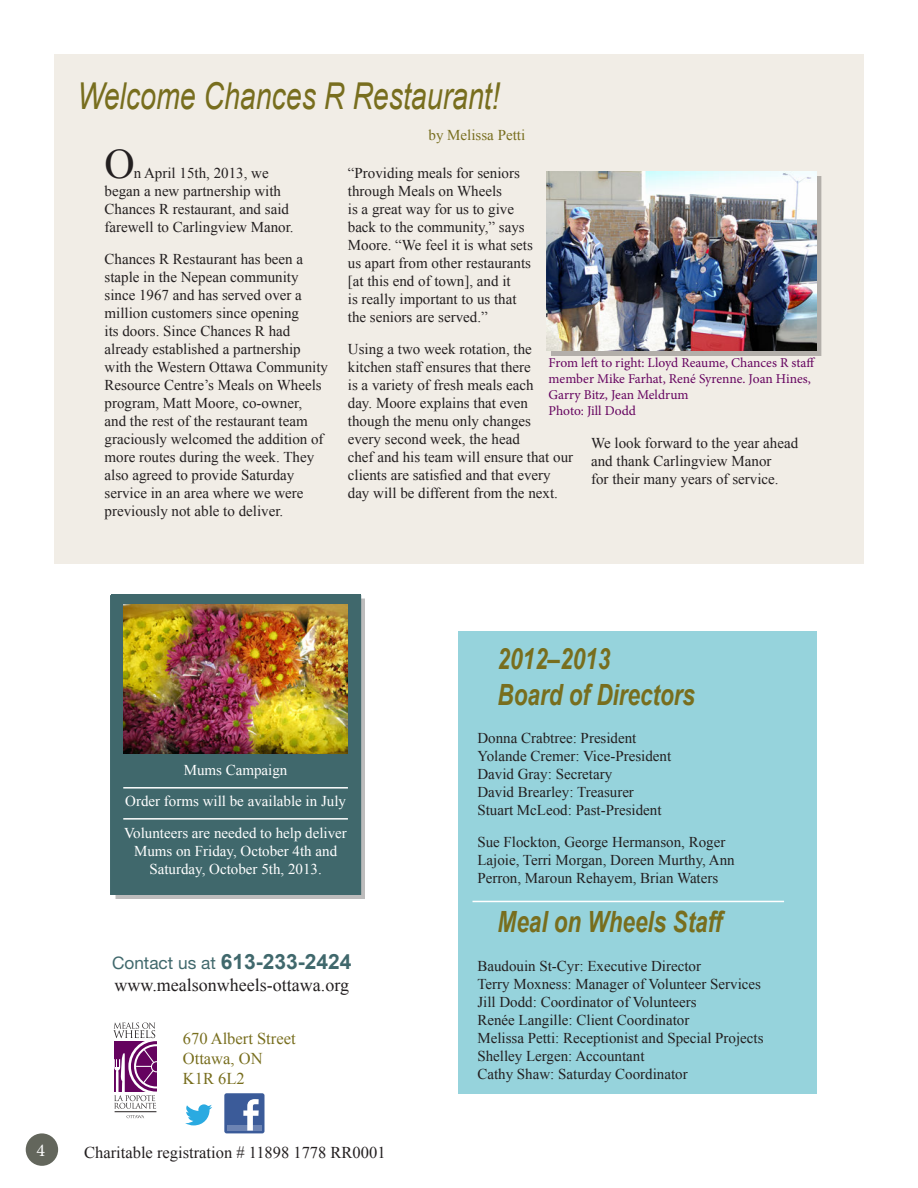
<style>
.page{position:relative;width:918px;height:1188px;background:#fff}
.page>*{position:absolute;margin:0;border:0;box-sizing:border-box;transform-origin:0 0}
.t1{font:42px "Times New Roman";color:#231f20}
.t2{font:italic 37.05px "Arial";color:#786e1e;scale:.77 1}
.t3{font:italic 700 29.25px/36px "Arial";color:#786e1e;scale:.77 1}
.t4{font:700 21px "Arial";color:#40686c}
.t5{font:18px "Times New Roman";color:#231f20}
.t6{font:18px "Minion Pro";color:#fff}
.t7{font:16.5px "Times New Roman";color:#231f20}
.t8{font:16.5px/19.8px "Times New Roman";color:#786e1e}
.t9{font:15px/18px "Times New Roman";color:#231f20}
.t10{font:15px/31.5px "Times New Roman";color:#fff;text-align:center}
.t11{font:15px "Times New Roman";color:#786e1e}
.t12{font:13.5px/16.2px "Minion Pro";letter-spacing:-.005em;color:#65035f}
.s1{font-family:"Helvetica Neue LT Std";font-weight:400;font-size:17.25px}
</style>
<div class="page">
<div style="left:115px;top:599px;width:250px;height:300px;background:#231f20;opacity:.3"></div>
<div style="left:111px;top:594px;width:249px;height:300px;background:#40686c"></div>
<div style="left:458px;top:631px;width:358px;height:462px;background:#96d3dc"></div>
<div style="left:54px;top:54px;width:810px;height:510px;background:#f1ede6"></div>
<svg style="left:127px;top:1115px;width:17px;height:3px"></svg>
<hr style="left:115px;top:1111px;width:41px;height:1px;background:#231f20">
<svg style="left:113px;top:1023px;width:44px;height:86px"></svg>
<svg style="left:185px;top:1104px;width:27px;height:21px"></svg>
<div style="left:224px;top:1093px;width:41px;height:40px;background:#3b5b99;border-radius:2px"></div>
<div style="left:227px;top:1125px;width:35px;height:6px;background:#6d84b3"></div>
<svg style="left:243px;top:1099px;width:16px;height:32px"></svg>
<div style="left:26px;top:1133px;width:32px;height:33px;background:#63665c;border-radius:50%"></div>
<img style="left:123px;top:604px;width:225px;height:150px">
<div style="left:551px;top:176px;width:270px;height:180px;background:#231f20;opacity:.3"></div>
<img style="left:546px;top:171px;width:270px;height:180px">
<hr style="left:472px;top:901px;width:312px;height:1px;background:#fff">
<div style="left:110px;top:595px;width:251px;height:300px;border:2px solid #40686c"></div>
<hr style="left:123px;top:787px;width:225px;height:2px;background:#fff">
<hr style="left:123px;top:818px;width:225px;height:2px;background:#fff">
<h2 class="t2" style="left:77px;top:72px;width:550px">Welcome Chances R Restaurant!</h2>
<h1 class="t1" style="left:105px;top:136px;width:32px">O</h1>
<p class="t9" style="left:105px;top:164px;width:191px;text-indent:29px">n April 15th, 2013, we began a new partnership with<br>Chances R restaurant, and said farewell to Carlingview Manor.</p>
<p class="t9" style="left:105px;top:249px;width:225px">Chances R Restaurant has been a staple in the Nepean community since 1967 and has served over a million customers since opening<br>its doors. Since Chances R had already established a partnership with the Western Ottawa Community<br>Resource Centre’s Meals on Wheels program, Matt Moore, co-owner,<br>and the rest of the restaurant team graciously welcomed the addition of more routes during the week. They also agreed to provide Saturday service in an area where we were previously not able to deliver.</p>
<p class="t11" style="left:429px;top:125px;width:98px">by Melissa Petti</p>
<p class="t9" style="left:348px;top:164px;width:187px">“Providing meals for seniors through Meals on Wheels<br>is a great way for us to give back to the community,” says<br>Moore. “We feel it is what sets us apart from other restaurants [at this end of town], and it<br>is really important to us that the seniors are served.”</p>
<p class="t9" style="left:348px;top:339px;width:227px">Using a two week rotation, the kitchen staff ensures that there<br>is a variety of fresh meals each<br>day. Moore explains that even though the menu only changes<br>every second week, the head<br>chef and his team will ensure that our clients are satisfied and that every day will be different from the next.</p>
<p class="t12" style="left:549px;top:354px;width:268px">From left to right: Lloyd Reaume, Chances R staff member Mike Farhat, René Syrenne. Joan Hines, Garry Bitz, Jean Meldrum<br>Photo: Jill Dodd</p>
<p class="t9" style="left:591px;top:434px;width:209px">We look forward to the year ahead and thank Carlingview Manor<br>for their many years of service.</p>
<p class="t6" style="left:36px;top:1138px;width:10px">4</p>
<p class="t10" style="left:124px;top:754px;width:224px">Mums Campaign<br>Order forms will be available in July<br>Volunteers are needed to help deliver</p>
<p class="t10" style="left:134px;top:842px;width:205px;line-height:18px">Mums on Friday, October 4th and<br>Saturday, October 5th, 2013.</p>
<h3 class="t4" style="left:112px;top:948px;width:241px"><span class="s1">Contact us at</span> 613-233-2424</h3>
<p class="t5" style="left:115px;top:973px;width:236px">www.mealsonwheels-ottawa.org</p>
<p class="t8" style="left:183px;top:1029px;width:114px">670 Albert Street<br>Ottawa, ON<br>K1R 6L2</p>
<p class="t7" style="left:84px;top:1141px;width:303px">Charitable registration # 11898 1778 RR0001</p>
<h3 class="t3" style="left:498px;top:642px;width:258px">2012–2013<br>Board of Directors</h3>
<p class="t9" style="left:477px;top:729px;width:195px">Donna Crabtree: President<br>Yolande Cremer: Vice-President<br>David Gray: Secretary<br>David Brearley: Treasurer<br>Stuart McLeod: Past-President</p>
<p class="t9" style="left:477px;top:833px;width:259px">Sue Flockton, George Hermanson, Roger<br>Lajoie, Terri Morgan, Doreen Murthy, Ann<br>Perron, Maroun Rehayem, Brian Waters</p>
<h3 class="t3" style="left:498px;top:905px;width:293px">Meal on Wheels Staff</h3>
<p class="t9" style="left:477px;top:956px;width:288px">Baudouin St-Cyr: Executive Director<br>Terry Moxness: Manager of Volunteer Services Jill Dodd: Coordinator of Volunteers<br>Renée Langille: Client Coordinator<br>Melissa Petti: Receptionist and Special Projects Shelley Lergen: Accountant<br>Cathy Shaw: Saturday Coordinator</p>
</div>
